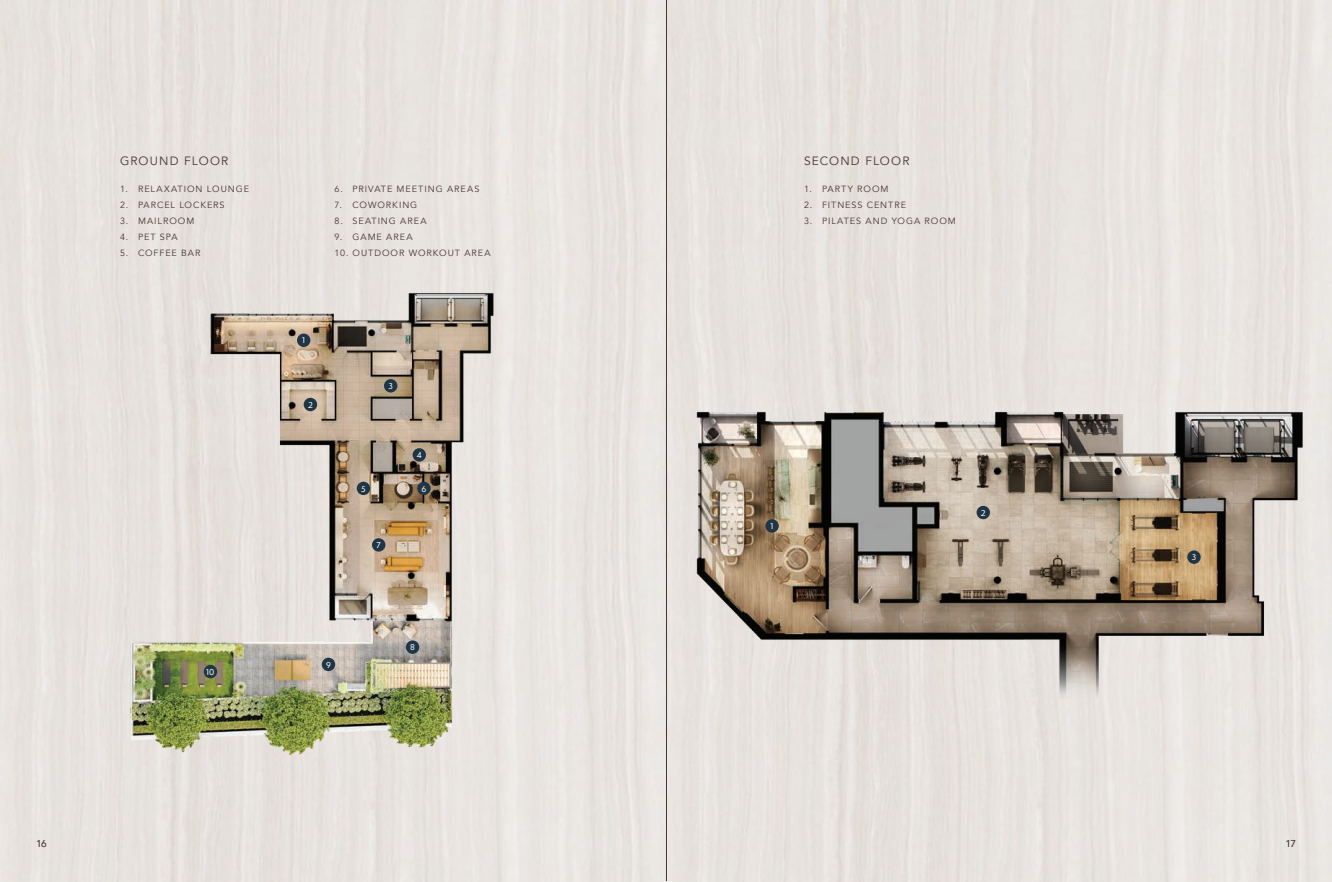
<style>
.page{position:relative;width:1332px;height:882px;background:#fff}
.page>*{position:absolute;margin:0;border:0;box-sizing:border-box;transform-origin:0 0}
.t1{font:12px "Avenir";letter-spacing:.095em;color:#433635}
.t2{font:500 10px "Avenir";color:#433635}
.t3{font:9px "Avenir";letter-spacing:.11em;color:#433635}
.t4{font:500 8px "Semplicita Pro";color:#fff}
</style>
<div class="page">
<img style="left:686px;top:347px;width:627px;height:353px">
<img style="left:90px;top:270px;width:486px;height:506px">
<div style="left:304px;top:398px;width:13px;height:13px;background:#203646;border-radius:50%"></div>
<div style="left:977px;top:506px;width:13px;height:13px;background:#203646;border-radius:50%"></div>
<div style="left:384px;top:379px;width:13px;height:14px;background:#203646;border-radius:50%"></div>
<div style="left:1187px;top:550px;width:14px;height:14px;background:#203646;border-radius:50%"></div>
<div style="left:413px;top:448px;width:13px;height:14px;background:#203646;border-radius:50%"></div>
<div style="left:357px;top:482px;width:13px;height:13px;background:#203646;border-radius:50%"></div>
<div style="left:417px;top:482px;width:14px;height:13px;background:#203646;border-radius:50%"></div>
<div style="left:372px;top:538px;width:13px;height:14px;background:#203646;border-radius:50%"></div>
<div style="left:406px;top:640px;width:13px;height:14px;background:#203646;border-radius:50%"></div>
<div style="left:322px;top:658px;width:13px;height:13px;background:#203646;border-radius:50%"></div>
<div style="left:204px;top:665px;width:13px;height:13px;background:#203646;border-radius:50%"></div>
<div style="left:297px;top:334px;width:13px;height:13px;background:#203646;border-radius:50%"></div>
<div style="left:765px;top:519px;width:14px;height:14px;background:#203646;border-radius:50%"></div>
<hr style="left:666px;top:0;width:1px;height:881px;background:#433635">
<p class="t1" style="left:120px;top:154px;width:110px">GROUND FLOOR</p>
<p class="t3" style="left:120px;top:184px;width:131px">1. RELAXATION LOUNGE</p>
<p class="t3" style="left:120px;top:200px;width:106px">2. PARCEL LOCKERS</p>
<p class="t3" style="left:120px;top:216px;width:76px">3. MAILROOM</p>
<p class="t3" style="left:120px;top:232px;width:59px">4. PET SPA</p>
<p class="t3" style="left:120px;top:248px;width:82px">5. COFFEE BAR</p>
<p class="t4" style="left:206px;top:666px;width:10px">10</p>
<p class="t3" style="left:334px;top:184px;width:146px">6. PRIVATE MEETING AREAS</p>
<p class="t3" style="left:334px;top:200px;width:84px">7. COWORKING</p>
<p class="t3" style="left:334px;top:216px;width:94px">8. SEATING AREA</p>
<p class="t3" style="left:334px;top:232px;width:80px">9. GAME AREA</p>
<p class="t3" style="left:334px;top:248px;width:158px">10. OUTDOOR WORKOUT AREA</p>
<p class="t4" style="left:302px;top:335px;width:4px">1</p>
<p class="t4" style="left:308px;top:399px;width:6px">2</p>
<p class="t4" style="left:388px;top:380px;width:6px">3</p>
<p class="t4" style="left:417px;top:449px;width:7px">4</p>
<p class="t4" style="left:361px;top:483px;width:6px">5</p>
<p class="t4" style="left:422px;top:483px;width:6px">6</p>
<p class="t4" style="left:377px;top:539px;width:6px">7</p>
<p class="t4" style="left:326px;top:659px;width:6px">9</p>
<p class="t4" style="left:410px;top:642px;width:6px">8</p>
<p class="t1" style="left:804px;top:154px;width:107px">SECOND FLOOR</p>
<p class="t3" style="left:804px;top:184px;width:86px">1. PARTY ROOM</p>
<p class="t3" style="left:804px;top:200px;width:104px">2. FITNESS CENTRE</p>
<p class="t3" style="left:804px;top:216px;width:153px">3. PILATES AND YOGA ROOM</p>
<p class="t4" style="left:771px;top:520px;width:4px">1</p>
<p class="t4" style="left:981px;top:507px;width:6px">2</p>
<p class="t4" style="left:1192px;top:552px;width:6px">3</p>
<p class="t2" style="left:36px;top:835px;width:12px">16</p>
<p class="t2" style="left:1285px;top:835px;width:12px">17</p>
</div>
